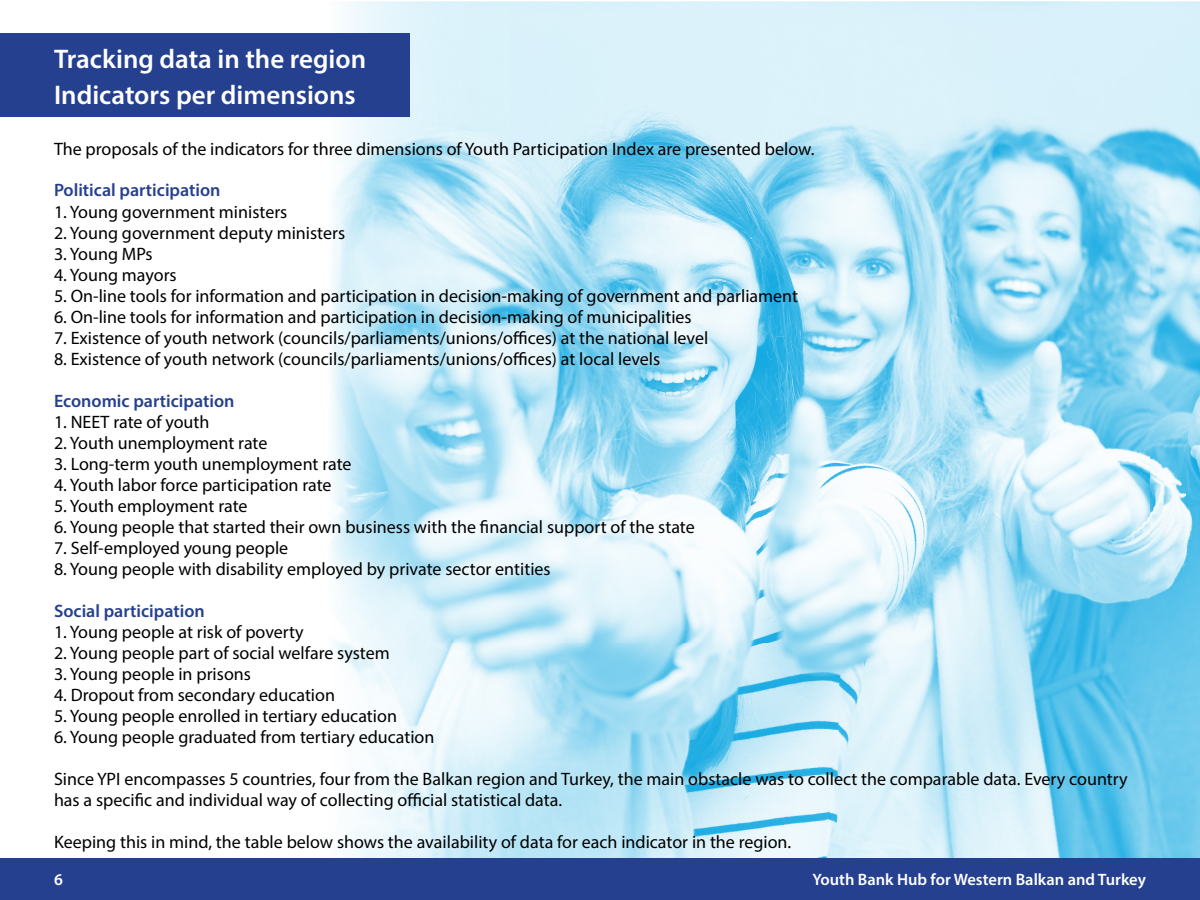
<style>
.page{position:relative;width:1200px;height:900px;background:#fff}
.page>*{position:absolute;margin:0;border:0;box-sizing:border-box;transform-origin:0 0}
.t1{font:600 27px/36px "Myriad Pro";color:#fff}
.t2{font:18px/21px "Myriad Pro";color:#000}
.t3{font:600 18px "Myriad Pro";color:#25408f}
.t4{font:600 16.5px "Myriad Pro";color:#fff}
</style>
<div class="page">
<div style="left:0;top:858px;width:1200px;height:42px;background:#25408f"></div>
<img style="left:331px;top:2px;width:869px;height:856px">
<div style="left:0;top:33px;width:410px;height:84px;background:#25408f"></div>
<h1 class="t1" style="left:54px;top:41px;width:314px">Tracking data in the region<br>Indicators per dimensions</h1>
<p class="t2" style="left:54px;top:138px;width:762px">The proposals of the indicators for three dimensions of Youth Participation Index are presented below.</p>
<p class="t3" style="left:54px;top:179px;width:168px">Political participation</p>
<p class="t2" style="left:54px;top:201px;width:235px">1. Young government ministers</p>
<p class="t2" style="left:54px;top:222px;width:293px">2. Young government deputy ministers</p>
<p class="t2" style="left:54px;top:243px;width:100px">3. Young MPs</p>
<p class="t2" style="left:54px;top:264px;width:124px">4. Young mayors</p>
<p class="t2" style="left:54px;top:285px;width:746px">5. On-line tools for information and participation in decision-making of government and parliament</p>
<p class="t2" style="left:54px;top:306px;width:639px">6. On-line tools for information and participation in decision-making of municipalities</p>
<p class="t2" style="left:54px;top:327px;width:656px">7. Existence of youth network (councils/parliaments/unions/offices) at the national level</p>
<p class="t2" style="left:54px;top:348px;width:608px">8. Existence of youth network (councils/parliaments/unions/offices) at local levels</p>
<p class="t3" style="left:54px;top:389px;width:182px">Economic participation</p>
<p class="t2" style="left:54px;top:411px;width:157px">1. NEET rate of youth</p>
<p class="t2" style="left:54px;top:432px;width:215px">2. Youth unemployment rate</p>
<p class="t2" style="left:54px;top:453px;width:299px">3. Long-term youth unemployment rate</p>
<p class="t2" style="left:54px;top:474px;width:279px">4. Youth labor force participation rate</p>
<p class="t2" style="left:54px;top:495px;width:195px">5. Youth employment rate</p>
<p class="t2" style="left:54px;top:516px;width:642px">6. Young people that started their own business with the financial support of the state</p>
<p class="t2" style="left:54px;top:537px;width:236px">7. Self-employed young people</p>
<p class="t2" style="left:54px;top:558px;width:498px">8. Young people with disability employed by private sector entities</p>
<p class="t3" style="left:54px;top:599px;width:152px">Social participation</p>
<p class="t2" style="left:54px;top:621px;width:251px">1. Young people at risk of poverty</p>
<p class="t2" style="left:54px;top:642px;width:337px">2. Young people part of social welfare system</p>
<p class="t2" style="left:54px;top:663px;width:199px">3. Young people in prisons</p>
<p class="t2" style="left:54px;top:684px;width:283px">4. Dropout from secondary education</p>
<p class="t2" style="left:54px;top:705px;width:345px">5. Young people enrolled in tertiary education</p>
<p class="t2" style="left:54px;top:726px;width:382px">6. Young people graduated from tertiary education</p>
<p class="t2" style="left:54px;top:768px;width:1075px">Since YPI encompasses 5 countries, four from the Balkan region and Turkey, the main obstacle was to collect the comparable data. Every country has a specific and individual way of collecting official statistical data.</p>
<p class="t2" style="left:54px;top:831px;width:739px">Keeping this in mind, the table below shows the availability of data for each indicator in the region.</p>
<p class="t4" style="left:54px;top:869px;width:10px">6</p>
<p class="t4" style="left:813px;top:869px;width:335px">Youth Bank Hub for Western Balkan and Turkey</p>
</div>
